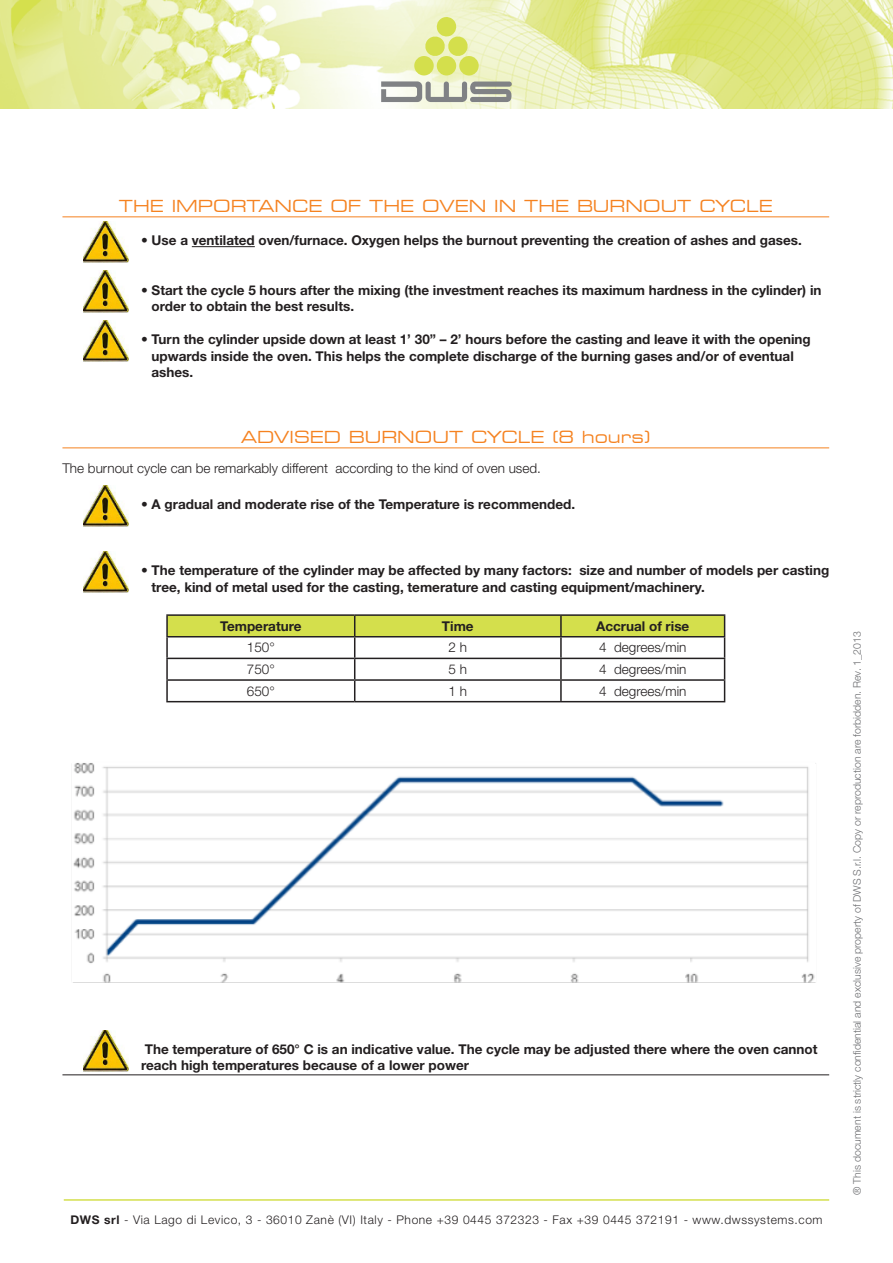
<style>
.page{position:relative;width:893px;height:1263px;background:#fff}
.page>*{position:absolute;margin:0;border:0;box-sizing:border-box;transform-origin:0 0}
.t1{font:expanded 16.5px "Square 721 BT";color:#f58220}
.t2{font:700 13.5px/16.5px "Helvetica Neue LT Std";color:#231f20}
.t3{font:300 13.5px "Helvetica Neue LT Std";color:#231f20}
.t4{font:300 12px "Helvetica Neue LT Std";letter-spacing:.05em;color:#231f20}
.t5{font:300 10.5px "Helvetica Neue LT Std";color:#6c6d70}
.s1{font-weight:700}
</style>
<div class="page">
<img style="left:0;top:0;width:893px;height:108px">
<hr style="left:64px;top:1199px;width:765px;height:2px;background:#d4df4c">
<svg style="left:381px;top:81px;width:131px;height:21px;background:#b2b4ad"></svg>
<div style="left:437px;top:56px;width:19px;height:19px;background:#d4df4c;border-radius:50%"></div>
<svg style="left:424px;top:16px;width:45px;height:41px;background:#e2e98e"></svg>
<div style="left:414px;top:56px;width:20px;height:19px;background:#d4df4c;border-radius:50%"></div>
<div style="left:459px;top:56px;width:20px;height:19px;background:#d4df4c;border-radius:50%"></div>
<hr style="left:62px;top:217px;width:767px;height:1px;background:#f58220">
<hr style="left:192px;top:246px;width:63px;height:1px;background:#231f20">
<hr style="left:62px;top:448px;width:767px;height:1px;background:#f58220">
<hr style="left:62px;top:1074px;width:767px;height:1px;background:#231f20">
<img style="left:84px;top:221px;width:44px;height:42px">
<img style="left:84px;top:271px;width:44px;height:41px">
<img style="left:84px;top:320px;width:44px;height:42px">
<img style="left:84px;top:485px;width:44px;height:42px">
<img style="left:84px;top:551px;width:44px;height:42px">
<hr style="left:166px;top:614px;width:189px;height:2px;background:#231f20">
<hr style="left:166px;top:616px;width:2px;height:20px;background:#231f20">
<hr style="left:355px;top:614px;width:206px;height:2px;background:#231f20">
<hr style="left:561px;top:614px;width:164px;height:2px;background:#231f20">
<hr style="left:166px;top:636px;width:189px;height:1px;background:#231f20">
<hr style="left:166px;top:637px;width:2px;height:21px;background:#231f20">
<hr style="left:166px;top:658px;width:189px;height:1px;background:#231f20">
<hr style="left:166px;top:659px;width:2px;height:20px;background:#231f20">
<hr style="left:166px;top:679px;width:189px;height:2px;background:#231f20">
<hr style="left:166px;top:681px;width:2px;height:20px;background:#231f20">
<svg style="left:167px;top:615px;width:558px;height:86px"></svg>
<hr style="left:166px;top:701px;width:189px;height:1px;background:#231f20">
<hr style="left:355px;top:701px;width:206px;height:1px;background:#231f20">
<hr style="left:561px;top:701px;width:164px;height:1px;background:#231f20">
<img style="left:73px;top:763px;width:743px;height:220px">
<img style="left:84px;top:1030px;width:44px;height:41px">
<p class="t1" style="left:119px;top:196px;width:655px">THE IMPORTANCE OF THE OVEN IN THE BURNOUT CYCLE</p>
<p class="t2" style="left:141px;top:232px;width:662px">• Use a ventilated oven/furnace. Oxygen helps the burnout preventing the creation of ashes and gases.</p>
<p class="t2" style="left:152px;top:281px;width:671px;text-indent:-11px">• Start the cycle 5 hours after the mixing (the investment reaches its maximum hardness in the cylinder) in order to obtain the best results.</p>
<p class="t2" style="left:152px;top:331px;width:661px;text-indent:-11px">• Turn the cylinder upside down at least 1’ 30” – 2’ hours before the casting and leave it with the opening upwards inside the oven. This helps the complete discharge of the burning gases and/or of eventual ashes.</p>
<p class="t1" style="left:241px;top:427px;width:411px">ADVISED BURNOUT CYCLE (8 hours)</p>
<p class="t3" style="left:62px;top:460px;width:480px">The burnout cycle can be remarkably different according to the kind of oven used.</p>
<p class="t2" style="left:141px;top:496px;width:436px">• A gradual and moderate rise of the Temperature is recommended.</p>
<p class="t2" style="left:152px;top:562px;width:679px;text-indent:-11px">• The temperature of the cylinder may be affected by many factors: size and number of models per casting tree, kind of metal used for the casting, temerature and casting equipment/machinery.</p>
<p class="t2" style="left:220px;top:617px;width:83px">Temperature</p>
<p class="t2" style="left:442px;top:617px;width:33px">Time</p>
<p class="t2" style="left:596px;top:617px;width:95px">Accrual of rise</p>
<p class="t3" style="left:247px;top:639px;width:29px">150°</p>
<p class="t3" style="left:449px;top:639px;width:20px">2 h</p>
<p class="t3" style="left:599px;top:639px;width:89px">4 degrees/min</p>
<p class="t3" style="left:247px;top:661px;width:29px">750°</p>
<p class="t3" style="left:449px;top:661px;width:20px">5 h</p>
<p class="t3" style="left:599px;top:661px;width:89px">4 degrees/min</p>
<p class="t3" style="left:247px;top:683px;width:29px">650°</p>
<p class="t3" style="left:449px;top:683px;width:20px">1 h</p>
<p class="t3" style="left:599px;top:683px;width:89px">4 degrees/min</p>
<p class="t2" style="left:141px;top:1040px;width:678px">The temperature of 650° C is an indicative value. The cycle may be adjusted there where the oven cannot reach high temperatures because of a lower power</p>
<p class="t4" style="left:70px;top:1212px;width:754px"><span class="s1">DWS srl</span> - Via Lago di Levico, 3 - 36010 Zanè (VI) Italy - Phone +39 0445 372323 - Fax +39 0445 372191 - www.dwssystems.com</p>
<p class="t5" style="left:851px;top:1195px;width:565px;rotate:-90deg">® This document is strictly confidential and exclusive property of DWS S.r.l. Copy or reproduction are forbidden. Rev. 1_2013</p>
</div>
